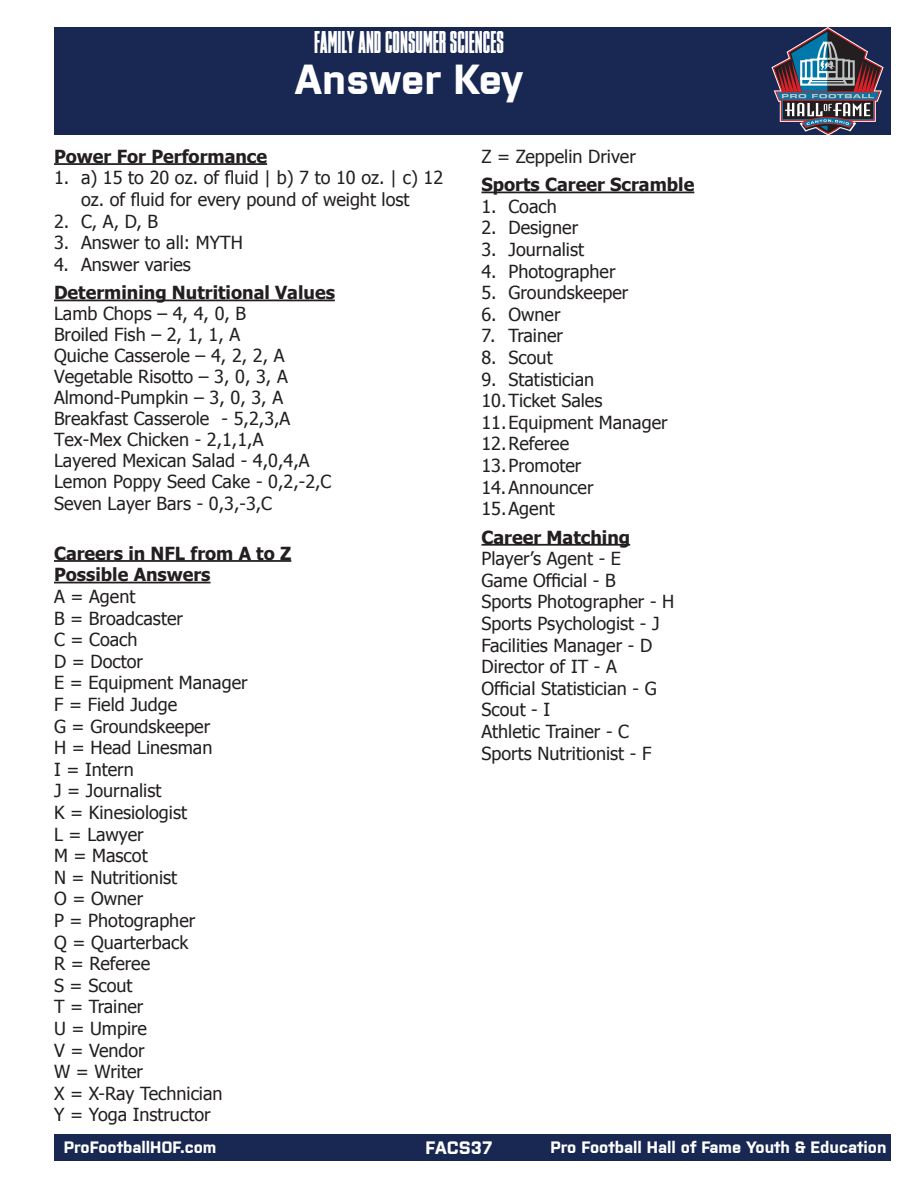
<style>
.page{position:relative;width:918px;height:1188px;background:#fff}
.page>*{position:absolute;margin:0;border:0;box-sizing:border-box;transform-origin:0 0}
.t1{font:700 42px "Purista";color:#fff}
.t2{font:30px "TIMMONSNY";color:#fff}
.t3{font:18px/21.6px "Tahoma";color:#231f20;text-align:center}
.t4{font:700 18px "Tahoma";color:#231f20}
.t5{font:700 18px "Purista";color:#fff}
.t6{font:700 16.5px "Purista";color:#fff}
</style>
<div class="page">
<div style="left:54px;top:1134px;width:837px;height:27px;background:#182853"></div>
<div style="left:54px;top:27px;width:837px;height:108px;background:#182853"></div>
<svg style="left:771px;top:27px;width:113px;height:108px"></svg>
<hr style="left:54px;top:163px;width:213px;height:2px;background:#231f20">
<hr style="left:54px;top:300px;width:281px;height:1px;background:#231f20">
<hr style="left:54px;top:560px;width:237px;height:2px;background:#231f20">
<hr style="left:54px;top:582px;width:157px;height:1px;background:#231f20">
<hr style="left:482px;top:192px;width:212px;height:1px;background:#231f20">
<hr style="left:482px;top:544px;width:148px;height:2px;background:#231f20">
<h2 class="t2" style="left:314px;top:26px;width:191px">FAMILY AND CONSUMER SCIENCES</h2>
<p class="t1" style="left:295px;top:48px;width:230px">Answer Key</p>
<p class="t4" style="left:54px;top:144px;width:215px">Power For Performance</p>
<p class="t3" style="left:54px;top:166px;width:391px">1. a) 15 to 20 oz. of fluid | b) 7 to 10 oz. | c) 12 oz. of fluid for every pound of weight lost</p>
<p class="t3" style="left:54px;top:209px;width:106px">2. C, A, D, B</p>
<p class="t3" style="left:54px;top:231px;width:190px">3. Answer to all: MYTH</p>
<p class="t3" style="left:54px;top:253px;width:138px">4. Answer varies</p>
<p class="t4" style="left:54px;top:280px;width:283px">Determining Nutritional Values</p>
<p class="t3" style="left:54px;top:302px;width:194px">Lamb Chops – 4, 4, 0, B</p>
<p class="t3" style="left:54px;top:323px;width:188px">Broiled Fish – 2, 1, 1, A</p>
<p class="t3" style="left:54px;top:344px;width:232px">Quiche Casserole – 4, 2, 2, A</p>
<p class="t3" style="left:54px;top:365px;width:235px">Vegetable Risotto – 3, 0, 3, A</p>
<p class="t3" style="left:54px;top:386px;width:231px">Almond-Pumpkin – 3, 0, 3, A</p>
<p class="t3" style="left:54px;top:407px;width:238px">Breakfast Casserole - 5,2,3,A</p>
<p class="t3" style="left:54px;top:428px;width:211px">Tex-Mex Chicken - 2,1,1,A</p>
<p class="t3" style="left:54px;top:449px;width:257px">Layered Mexican Salad - 4,0,4,A</p>
<p class="t3" style="left:54px;top:470px;width:279px">Lemon Poppy Seed Cake - 0,2,-2,C</p>
<p class="t3" style="left:54px;top:492px;width:220px">Seven Layer Bars - 0,3,-3,C</p>
<p class="t4" style="left:54px;top:541px;width:239px">Careers in NFL from A to Z</p>
<p class="t4" style="left:54px;top:562px;width:158px">Possible Answers</p>
<p class="t3" style="left:54px;top:585px;width:83px">A = Agent</p>
<p class="t3" style="left:54px;top:606px;width:130px">B = Broadcaster</p>
<p class="t3" style="left:54px;top:628px;width:85px">C = Coach</p>
<p class="t3" style="left:54px;top:650px;width:91px">D = Doctor</p>
<p class="t3" style="left:54px;top:671px;width:195px">E = Equipment Manager</p>
<p class="t3" style="left:54px;top:693px;width:125px">F = Field Judge</p>
<p class="t3" style="left:54px;top:714px;width:158px">G = Groundskeeper</p>
<p class="t3" style="left:54px;top:736px;width:160px">H = Head Linesman</p>
<p class="t3" style="left:54px;top:758px;width:81px">I = Intern</p>
<p class="t3" style="left:54px;top:779px;width:109px">J = Journalist</p>
<p class="t3" style="left:54px;top:801px;width:135px">K = Kinesiologist</p>
<p class="t3" style="left:54px;top:822px;width:91px">L = Lawyer</p>
<p class="t3" style="left:54px;top:844px;width:95px">M = Mascot</p>
<p class="t3" style="left:54px;top:866px;width:125px">N = Nutritionist</p>
<p class="t3" style="left:54px;top:887px;width:91px">O = Owner</p>
<p class="t3" style="left:54px;top:909px;width:143px">P = Photographer</p>
<p class="t3" style="left:54px;top:930px;width:136px">Q = Quarterback</p>
<p class="t3" style="left:54px;top:952px;width:98px">R = Referee</p>
<p class="t3" style="left:54px;top:974px;width:80px">S = Scout</p>
<p class="t3" style="left:54px;top:995px;width:91px">T = Trainer</p>
<p class="t3" style="left:54px;top:1017px;width:94px">U = Umpire</p>
<p class="t3" style="left:54px;top:1038px;width:92px">V = Vendor</p>
<p class="t3" style="left:54px;top:1060px;width:91px">W = Writer</p>
<p class="t3" style="left:54px;top:1082px;width:170px">X = X-Ray Technician</p>
<p class="t3" style="left:54px;top:1103px;width:158px">Y = Yoga Instructor</p>
<p class="t3" style="left:482px;top:145px;width:156px">Z = Zeppelin Driver</p>
<p class="t4" style="left:482px;top:172px;width:214px">Sports Career Scramble</p>
<p class="t3" style="left:482px;top:195px;width:77px">1. Coach</p>
<p class="t3" style="left:482px;top:216px;width:98px">2. Designer</p>
<p class="t3" style="left:482px;top:238px;width:104px">3. Journalist</p>
<p class="t3" style="left:482px;top:259px;width:136px">4. Photographer</p>
<p class="t3" style="left:482px;top:281px;width:148px">5. Groundskeeper</p>
<p class="t3" style="left:482px;top:303px;width:81px">6. Owner</p>
<p class="t3" style="left:482px;top:324px;width:83px">7. Trainer</p>
<p class="t3" style="left:482px;top:346px;width:73px">8. Scout</p>
<p class="t3" style="left:482px;top:367px;width:114px">9. Statistician</p>
<p class="t3" style="left:482px;top:389px;width:122px">10.Ticket Sales</p>
<p class="t3" style="left:482px;top:411px;width:188px">11.Equipment Manager</p>
<p class="t3" style="left:482px;top:432px;width:89px">12.Referee</p>
<p class="t3" style="left:482px;top:454px;width:101px">13.Promoter</p>
<p class="t3" style="left:482px;top:475px;width:113px">14.Announcer</p>
<p class="t3" style="left:482px;top:497px;width:75px">15.Agent</p>
<p class="t4" style="left:482px;top:524px;width:150px">Career Matching</p>
<p class="t3" style="left:482px;top:547px;width:141px">Player’s Agent - E</p>
<p class="t3" style="left:482px;top:569px;width:136px">Game Official - B</p>
<p class="t3" style="left:482px;top:590px;width:194px">Sports Photographer - H</p>
<p class="t3" style="left:482px;top:612px;width:180px">Sports Psychologist - J</p>
<p class="t3" style="left:482px;top:633px;width:172px">Facilities Manager - D</p>
<p class="t3" style="left:482px;top:655px;width:137px">Director of IT - A</p>
<p class="t3" style="left:482px;top:677px;width:177px">Official Statistician - G</p>
<p class="t3" style="left:482px;top:698px;width:70px">Scout - I</p>
<p class="t3" style="left:482px;top:720px;width:149px">Athletic Trainer - C</p>
<p class="t3" style="left:482px;top:741px;width:171px">Sports Nutritionist - F</p>
<p class="t6" style="left:64px;top:1135px;width:154px">ProFootballHOF.com</p>
<p class="t5" style="left:426px;top:1135px;width:68px">FACS37</p>
<p class="t6" style="left:550px;top:1135px;width:338px">Pro Football Hall of Fame Youth &amp; Education</p>
</div>
